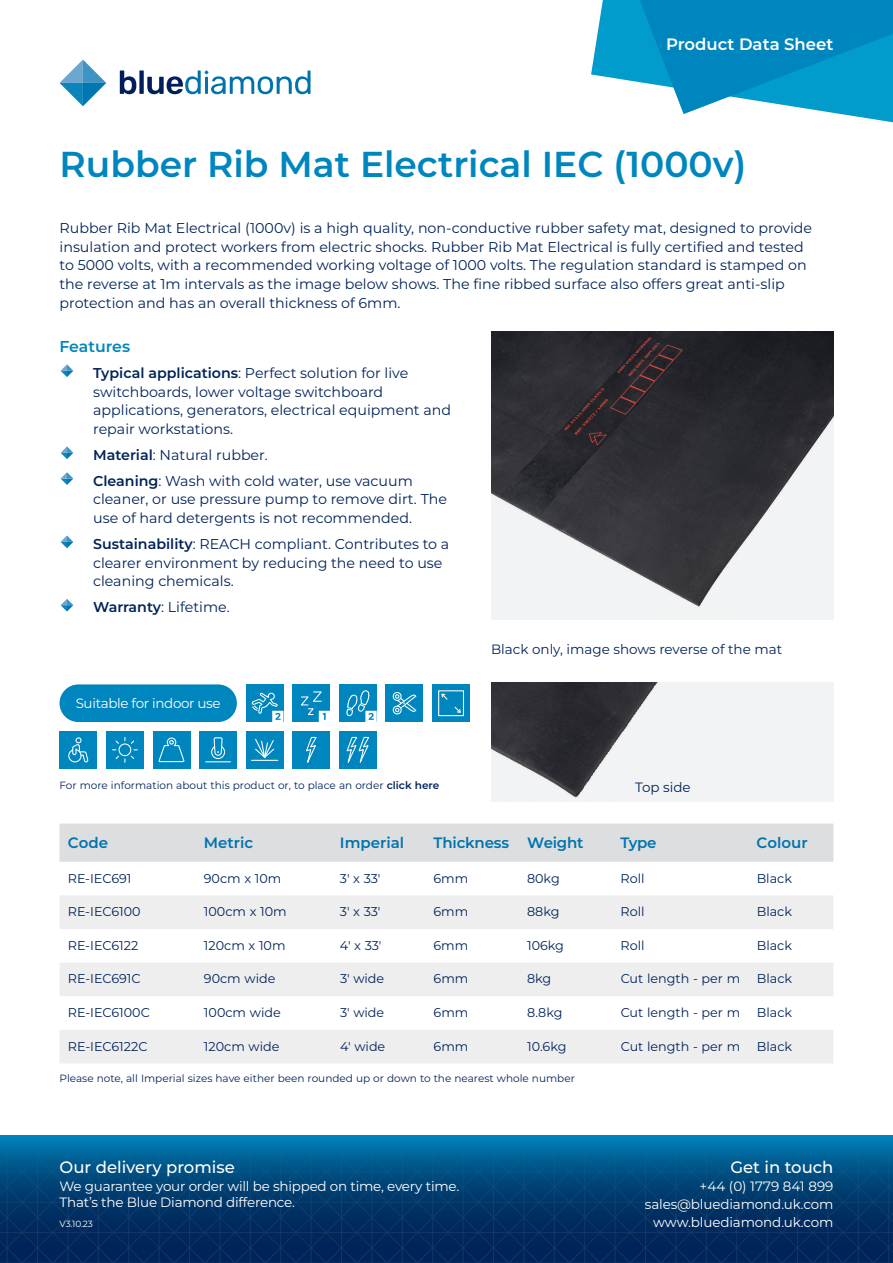
<style>
.page{position:relative;width:893px;height:1263px;background:#fff}
.page>*{position:absolute;margin:0;border:0;box-sizing:border-box;transform-origin:0 0}
.t1{font:600 36px "Montserrat";color:#0086be}
.t2{font:500 16.5px "Montserrat";color:#fff}
.t3{font:600 16.5px "Montserrat";color:#fff}
.t4{font:600 15.75px "Montserrat";color:#0086be}
.t5{font:600 15px "Montserrat";color:#0073ae}
.t6{font:14.25px/18.8px "Montserrat";color:#002359}
.t7{font:13.5px/18px "Montserrat";letter-spacing:-.015em;color:#fff;text-align:right}
.t8{font:13.5px "Montserrat";color:#002359}
.t9{font:12.75px "Montserrat";color:#002359}
.t10{font:10.5px "Montserrat";color:#002359}
.t11{font:9px "Montserrat";color:#fff}
.s1{font-weight:600}
</style>
<div class="page">
<svg style="left:60px;top:60px;width:46px;height:46px"></svg>
<svg style="left:120px;top:70px;width:190px;height:24px"></svg>
<svg style="left:0;top:1135px;width:893px;height:128px;background:#014276"></svg>
<svg style="left:591px;top:0;width:302px;height:123px"></svg>
<div style="left:60px;top:823px;width:773px;height:39px;background:#dddee0"></div>
<svg style="left:60px;top:895px;width:773px;height:168px;fill:#eeeeef"></svg>
<img style="left:491px;top:332px;width:342px;height:288px">
<div style="left:292px;top:684px;width:38px;height:38px;background:#0086be"></div>
<svg style="left:301px;top:691px;width:29px;height:31px"></svg>
<div style="left:386px;top:684px;width:37px;height:38px;background:#0086be"></div>
<div style="left:393px;top:705px;width:9px;height:9px;border:1px solid #fff;border-radius:50%"></div>
<div style="left:393px;top:692px;width:9px;height:9px;border:1px solid #fff;border-radius:50%"></div>
<svg style="left:395px;top:694px;width:22px;height:18px"></svg>
<div style="left:339px;top:684px;width:38px;height:38px;background:#0086be"></div>
<svg style="left:346px;top:690px;width:31px;height:32px"></svg>
<div style="left:246px;top:684px;width:37px;height:38px;background:#0086be"></div>
<svg style="left:251px;top:692px;width:32px;height:30px"></svg>
<div style="left:432px;top:684px;width:38px;height:38px;background:#0086be"></div>
<svg style="left:441px;top:693px;width:20px;height:20px"></svg>
<div style="left:438px;top:690px;width:26px;height:26px;border:1px solid #fff"></div>
<div style="left:60px;top:731px;width:37px;height:38px;background:#0086be"></div>
<svg style="left:68px;top:737px;width:21px;height:26px"></svg>
<div style="left:106px;top:731px;width:38px;height:38px;background:#0086be"></div>
<svg style="left:113px;top:737px;width:24px;height:25px"></svg>
<div style="left:199px;top:731px;width:38px;height:38px;background:#0086be"></div>
<svg style="left:206px;top:737px;width:24px;height:25px"></svg>
<div style="left:246px;top:731px;width:37px;height:38px;background:#0086be"></div>
<svg style="left:252px;top:738px;width:26px;height:23px"></svg>
<div style="left:292px;top:731px;width:38px;height:38px;background:#0086be"></div>
<svg style="left:306px;top:736px;width:11px;height:27px"></svg>
<div style="left:339px;top:731px;width:38px;height:38px;background:#0086be"></div>
<svg style="left:346px;top:736px;width:24px;height:27px"></svg>
<div style="left:153px;top:731px;width:37px;height:38px;background:#0086be"></div>
<svg style="left:159px;top:737px;width:26px;height:26px"></svg>
<svg style="left:61px;top:364px;width:12px;height:13px"></svg>
<svg style="left:61px;top:446px;width:12px;height:13px"></svg>
<svg style="left:61px;top:472px;width:12px;height:13px"></svg>
<svg style="left:61px;top:535px;width:12px;height:13px"></svg>
<svg style="left:61px;top:599px;width:12px;height:12px"></svg>
<img style="left:491px;top:682px;width:342px;height:119px">
<div style="left:60px;top:684px;width:177px;height:38px;background:#0086be;border-radius:19px"></div>
<p class="t3" style="left:666px;top:33px;width:169px">Product Data Sheet</p>
<h1 class="t1" style="left:60px;top:139px;width:688px">Rubber Rib Mat Electrical IEC (1000v)</h1>
<p class="t6" style="left:60px;top:218px;width:754px">Rubber Rib Mat Electrical (1000v) is a high quality, non-conductive rubber safety mat, designed to provide insulation and protect workers from electric shocks. Rubber Rib Mat Electrical is fully certified and tested to 5000 volts, with a recommended working voltage of 1000 volts. The regulation standard is stamped on the reverse at 1m intervals as the image below shows. The fine ribbed surface also offers great anti-slip protection and has an overall thickness of 6mm.</p>
<p class="t4" style="left:60px;top:335px;width:72px">Features</p>
<p class="t6" style="left:93px;top:363px;width:360px"><span class="s1">Typical applications</span>: Perfect solution for live switchboards, lower voltage switchboard applications, generators, electrical equipment and repair workstations.</p>
<p class="t6" style="left:93px;top:441px;width:321px;line-height:25.8px"><span class="s1">Material</span>: Natural rubber.<br><span class="s1">Cleaning</span>: Wash with cold water, use vacuum</p>
<p class="t6" style="left:93px;top:489px;width:355px">cleaner, or use pressure pump to remove dirt. The use of hard detergents is not recommended.</p>
<p class="t6" style="left:93px;top:534px;width:358px"><span class="s1">Sustainability</span>: REACH compliant. Contributes to a clearer environment by reducing the need to use cleaning chemicals.</p>
<p class="t6" style="left:93px;top:597px;width:138px"><span class="s1">Warranty</span>: Lifetime.</p>
<p class="t7" style="left:76px;top:694px;width:147px">Suitable for indoor use</p>
<p class="t10" style="left:60px;top:778px;width:381px">For more information about this product or, to place an order <span class="s1">click here</span></p>
<p class="t8" style="left:491px;top:640px;width:293px">Black only, image shows reverse of the mat</p>
<p class="t8" style="left:635px;top:778px;width:57px">Top side</p>
<p class="t5" style="left:68px;top:832px;width:42px">Code</p>
<p class="t5" style="left:204px;top:832px;width:51px">Metric</p>
<p class="t5" style="left:340px;top:832px;width:66px">Imperial</p>
<p class="t5" style="left:433px;top:832px;width:151px">Thickness Weight</p>
<p class="t5" style="left:621px;top:832px;width:37px">Type</p>
<p class="t5" style="left:757px;top:832px;width:53px">Colour</p>
<p class="t9" style="left:68px;top:869px;width:65px">RE-IEC691</p>
<p class="t9" style="left:204px;top:869px;width:79px">90cm x 10m</p>
<p class="t9" style="left:340px;top:869px;width:42px">3' x 33'</p>
<p class="t9" style="left:433px;top:869px;width:36px">6mm</p>
<p class="t9" style="left:527px;top:869px;width:34px">80kg</p>
<p class="t9" style="left:621px;top:869px;width:26px">Roll</p>
<p class="t9" style="left:757px;top:869px;width:37px">Black</p>
<p class="t9" style="left:68px;top:903px;width:74px">RE-IEC6100</p>
<p class="t9" style="left:204px;top:903px;width:84px">100cm x 10m</p>
<p class="t9" style="left:340px;top:903px;width:42px">3' x 33'</p>
<p class="t9" style="left:433px;top:903px;width:36px">6mm</p>
<p class="t9" style="left:527px;top:903px;width:34px">88kg</p>
<p class="t9" style="left:621px;top:903px;width:26px">Roll</p>
<p class="t9" style="left:757px;top:903px;width:37px">Black</p>
<p class="t9" style="left:68px;top:936px;width:72px">RE-IEC6122</p>
<p class="t9" style="left:204px;top:936px;width:83px">120cm x 10m</p>
<p class="t9" style="left:340px;top:936px;width:43px">4' x 33'</p>
<p class="t9" style="left:434px;top:936px;width:36px">6mm</p>
<p class="t9" style="left:527px;top:936px;width:38px">106kg</p>
<p class="t9" style="left:621px;top:936px;width:26px">Roll</p>
<p class="t9" style="left:757px;top:936px;width:37px">Black</p>
<p class="t9" style="left:68px;top:970px;width:74px">RE-IEC691C</p>
<p class="t9" style="left:204px;top:970px;width:73px">90cm wide</p>
<p class="t9" style="left:340px;top:970px;width:46px">3' wide</p>
<p class="t9" style="left:434px;top:970px;width:36px">6mm</p>
<p class="t9" style="left:527px;top:970px;width:26px">8kg</p>
<p class="t9" style="left:621px;top:970px;width:121px">Cut length - per m</p>
<p class="t9" style="left:757px;top:970px;width:37px">Black</p>
<p class="t9" style="left:68px;top:1004px;width:84px">RE-IEC6100C</p>
<p class="t9" style="left:204px;top:1004px;width:78px">100cm wide</p>
<p class="t9" style="left:340px;top:1004px;width:46px">3' wide</p>
<p class="t9" style="left:434px;top:1004px;width:36px">6mm</p>
<p class="t9" style="left:527px;top:1004px;width:37px">8.8kg</p>
<p class="t9" style="left:621px;top:1004px;width:121px">Cut length - per m</p>
<p class="t9" style="left:757px;top:1004px;width:37px">Black</p>
<p class="t9" style="left:68px;top:1037px;width:81px">RE-IEC6122C</p>
<p class="t9" style="left:204px;top:1037px;width:77px">120cm wide</p>
<p class="t9" style="left:340px;top:1037px;width:47px">4' wide</p>
<p class="t9" style="left:434px;top:1037px;width:36px">6mm</p>
<p class="t9" style="left:527px;top:1037px;width:41px">10.6kg</p>
<p class="t9" style="left:621px;top:1037px;width:121px">Cut length - per m</p>
<p class="t9" style="left:757px;top:1037px;width:37px">Black</p>
<p class="t10" style="left:60px;top:1071px;width:517px">Please note, all Imperial sizes have either been rounded up or down to the nearest whole number</p>
<p class="t2" style="left:60px;top:1155px;width:177px">Our delivery promise</p>
<p class="t7" style="left:60px;top:1177px;width:401px;line-height:16.2px;text-align:left">We guarantee your order will be shipped on time, every time.<br>That’s the Blue Diamond difference.</p>
<p class="t11" style="left:60px;top:1218px;width:35px">V3.10.23</p>
<p class="t2" style="left:730px;top:1155px;width:105px">Get in touch</p>
<p class="t7" style="left:645px;top:1176px;width:190px">+44 (0) 1779 841 899 sales@bluediamond.uk.com www.bluediamond.uk.com</p>
</div>
